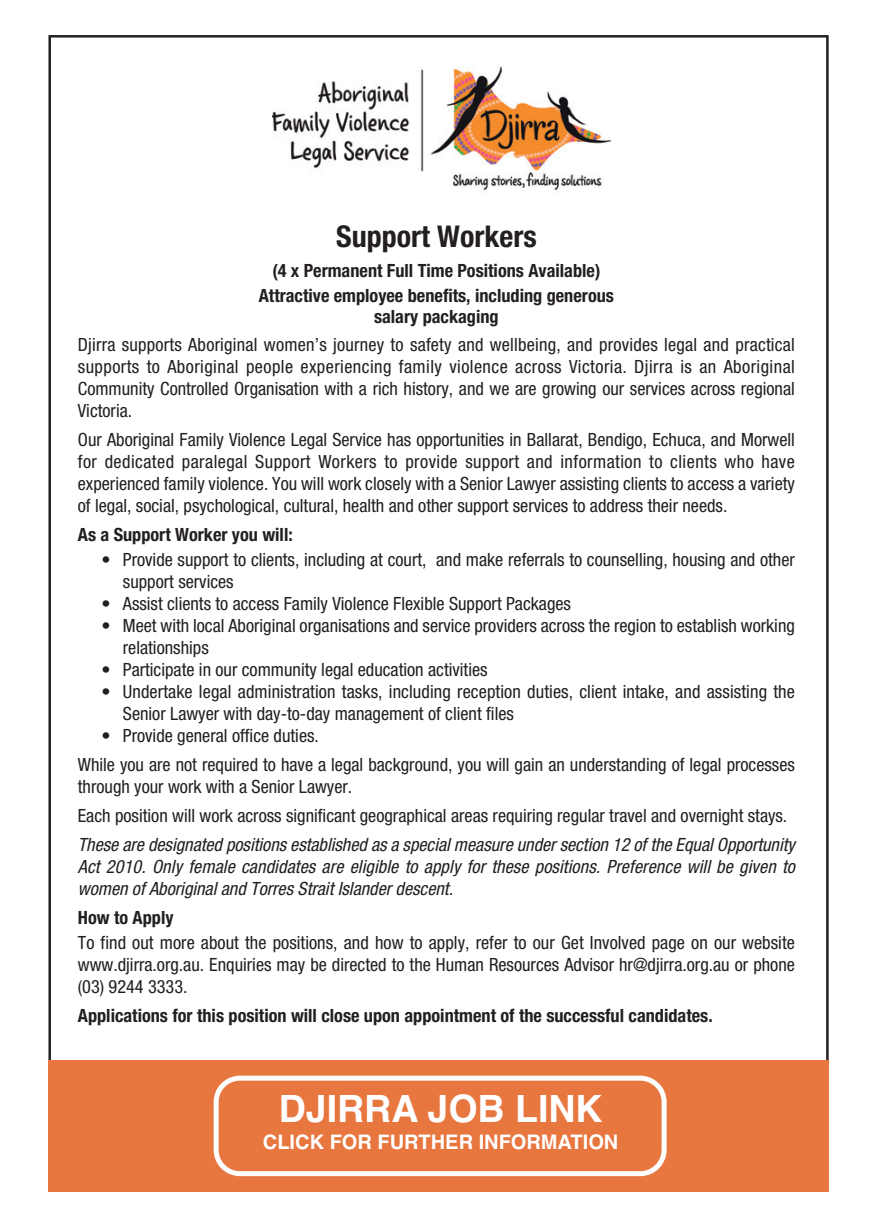
<style>
.page{position:relative;width:884px;height:1227px;background:#fff}
.page>*{position:absolute;margin:0;border:0;box-sizing:border-box;transform-origin:0 0}
.t1{font:700 37.5px "Helvetica";color:#fff}
.t2{font:700 condensed 30px "Helvetica Neue LT Std";color:#231f20}
.t3{font:700 20px "Helvetica";color:#fff}
.t4{font:condensed 18.25px/22px "Helvetica Neue LT Std";color:#231f20}
.t5{font:italic condensed 18.25px/22px "Helvetica Neue LT Std";color:#231f20;text-align:justify}
.t6{font:700 condensed 18.25px/25.8px "Helvetica Neue LT Std";color:#231f20;text-align:center}
</style>
<div class="page">
<img style="left:272px;top:66px;width:340px;height:125px">
<div style="left:48px;top:1060px;width:780px;height:131px;background:#e8763f"></div>
<svg style="left:213px;top:1075px;width:453px;height:100px"></svg>
<h2 class="t2" style="left:336px;top:225px;width:202px">Support Workers</h2>
<p class="t6" style="left:259px;top:259px;width:356px">(4 x Permanent Full Time Positions Available)<br>Attractive employee benefits, including generous</p>
<p class="t6" style="left:374px;top:306px;width:126px">salary packaging</p>
<p class="t4" style="left:78px;top:335px;width:718px;text-align:justify">Djirra supports Aboriginal women’s journey to safety and wellbeing, and provides legal and practical supports to Aboriginal people experiencing family violence across Victoria. Djirra is an Aboriginal Community Controlled Organisation with a rich history, and we are growing our services across regional Victoria.</p>
<p class="t4" style="left:78px;top:430px;width:718px;text-align:justify">Our Aboriginal Family Violence Legal Service has opportunities in Ballarat, Bendigo, Echuca, and Morwell for dedicated paralegal Support Workers to provide support and information to clients who have experienced family violence. You will work closely with a Senior Lawyer assisting clients to access a variety of legal, social, psychological, cultural, health and other support services to address their needs.</p>
<p class="t6" style="left:78px;top:524px;width:216px">As a Support Worker you will:</p>
<p class="t4" style="left:123px;top:550px;width:673px;text-indent:-21px">• Provide support to clients, including at court, and make referrals to counselling, housing and other support services</p>
<p class="t4" style="left:102px;top:594px;width:471px">• Assist clients to access Family Violence Flexible Support Packages</p>
<p class="t4" style="left:123px;top:616px;width:673px;text-indent:-21px">• Meet with local Aboriginal organisations and service providers across the region to establish working relationships</p>
<p class="t4" style="left:102px;top:660px;width:387px">• Participate in our community legal education activities</p>
<p class="t4" style="left:123px;top:682px;width:673px;text-indent:-21px">• Undertake legal administration tasks, including reception duties, client intake, and assisting the<br>Senior Lawyer with day-to-day management of client files</p>
<p class="t4" style="left:78px;top:722px;width:718px;line-height:29px;text-indent:24px">• Provide general office duties.<br>While you are not required to have a legal background, you will gain an understanding of legal processes</p>
<p class="t4" style="left:78px;top:773px;width:710px;line-height:29px">through your work with a Senior Lawyer.<br>Each position will work across significant geographical areas requiring regular travel and overnight stays.</p>
<p class="t5" style="left:78px;top:835px;width:718px">These are designated positions established as a special measure under section 12 of the Equal Opportunity Act 2010. Only female candidates are eligible to apply for these positions. Preference will be given to women of Aboriginal and Torres Strait Islander descent.</p>
<p class="t6" style="left:78px;top:907px;width:97px">How to Apply</p>
<p class="t4" style="left:78px;top:932px;width:718px;text-align:justify">To find out more about the positions, and how to apply, refer to our Get Involved page on our website www.djirra.org.au. Enquiries may be directed to the Human Resources Advisor hr@djirra.org.au or phone (03) 9244 3333.</p>
<p class="t6" style="left:78px;top:1004px;width:636px">Applications for this position will close upon appointment of the successful candidates.</p>
<h1 class="t1" style="left:279px;top:1095px;width:325px">DJIRRA JOB LINK</h1>
<p class="t3" style="left:263px;top:1134px;width:357px">CLICK FOR FURTHER INFORMATION</p>
</div>
